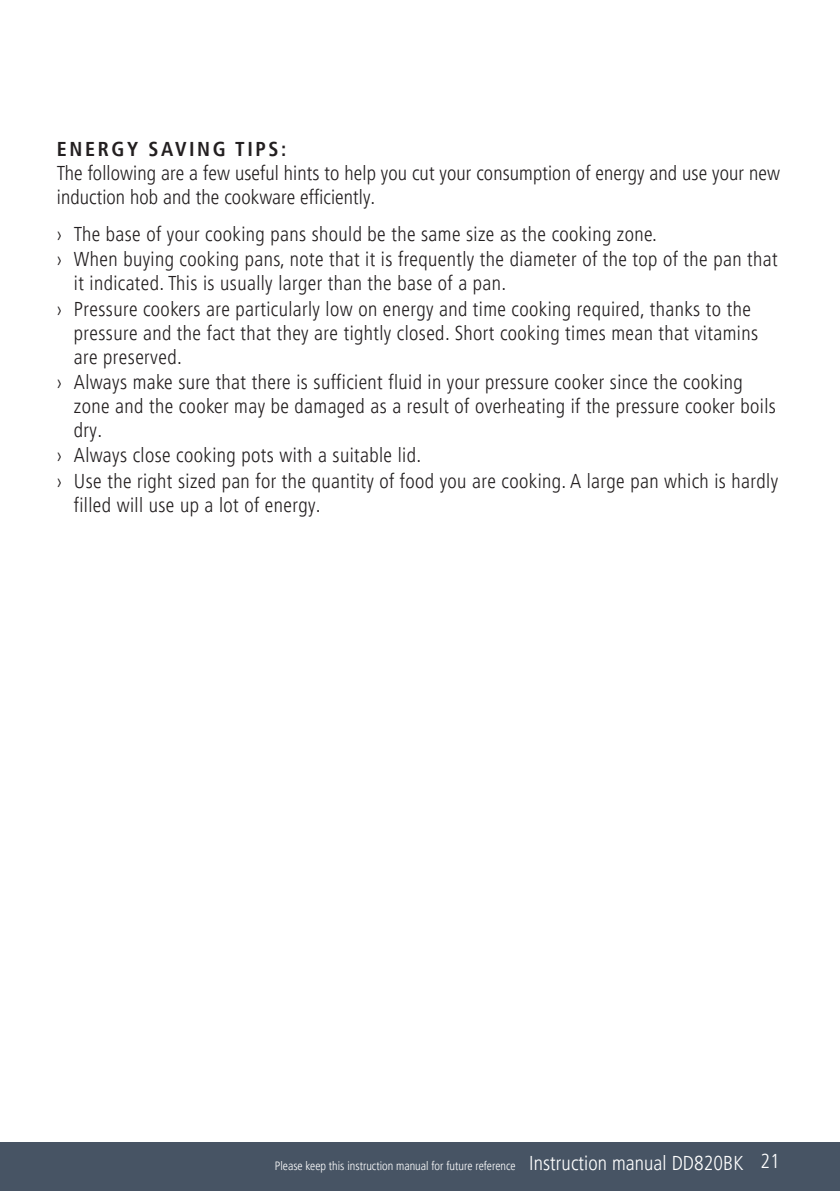
<style>
.page{position:relative;width:840px;height:1191px;background:#fff}
.page>*{position:absolute;margin:0;border:0;box-sizing:border-box;transform-origin:0 0}
.t1{font:300 condensed 20px/24px "Frutiger LT Pro";letter-spacing:.02em;color:#231f20}
.t2{font:700 condensed 20px "Frutiger LT Pro";letter-spacing:.13em;color:#231f20}
.t3{font:300 condensed 12px "Frutiger LT Pro";color:#fff}
.s1{font-size:20px}
</style>
<div class="page">
<div style="left:0;top:1142px;width:839px;height:49px;background:#475464"></div>
<p class="t2" style="left:57px;top:141px;width:231px">ENERGY SAVING TIPS:</p>
<p class="t1" style="left:57px;top:162px;width:724px">The following are a few useful hints to help you cut your consumption of energy and use your new induction hob and the cookware efficiently.</p>
<p class="t1" style="left:57px;top:223px;width:601px">› The base of your cooking pans should be the same size as the cooking zone.</p>
<p class="t1" style="left:57px;top:248px;width:722px">› When buying cooking pans, note that it is frequently the diameter of the top of the pan that</p>
<p class="t1" style="left:74px;top:272px;width:433px">it indicated. This is usually larger than the base of a pan.</p>
<p class="t1" style="left:57px;top:297px;width:695px">› Pressure cookers are particularly low on energy and time cooking required, thanks to the</p>
<p class="t1" style="left:74px;top:321px;width:685px">pressure and the fact that they are tightly closed. Short cooking times mean that vitamins</p>
<p class="t1" style="left:74px;top:345px;width:109px">are preserved.</p>
<p class="t1" style="left:57px;top:371px;width:687px">› Always make sure that there is sufficient fluid in your pressure cooker since the cooking</p>
<p class="t1" style="left:74px;top:394px;width:703px">zone and the cooker may be damaged as a result of overheating if the pressure cooker boils</p>
<p class="t1" style="left:74px;top:419px;width:30px">dry.</p>
<p class="t1" style="left:57px;top:444px;width:365px">› Always close cooking pots with a suitable lid.</p>
<p class="t1" style="left:57px;top:469px;width:722px">› Use the right sized pan for the quantity of food you are cooking. A large pan which is hardly</p>
<p class="t1" style="left:74px;top:493px;width:248px">filled will use up a lot of energy.</p>
<p class="t3" style="left:275px;top:1161px;width:506px">Please keep this instruction manual for future reference <span class="s1">Instruction manual DD820BK </span><sup>21</sup></p>
</div>
